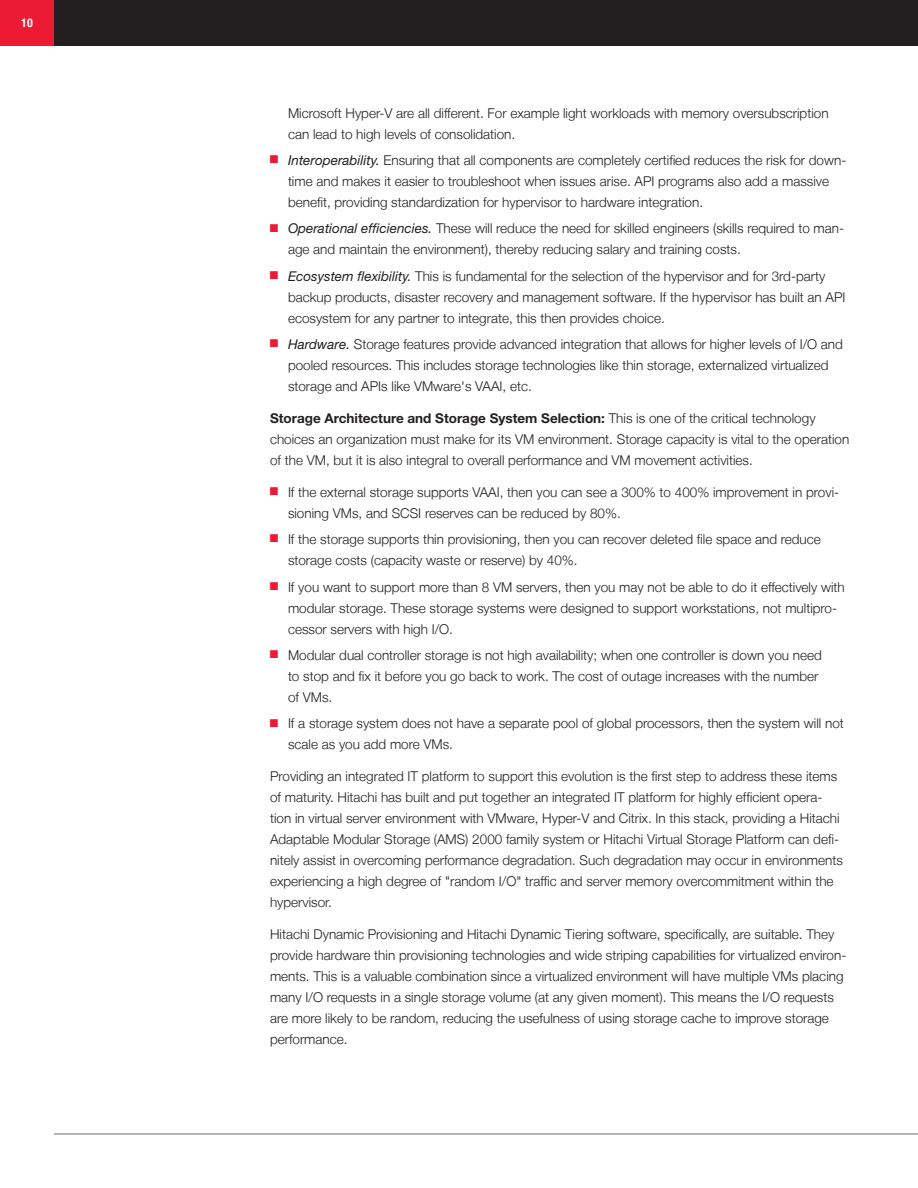
<style>
.page{position:relative;width:918px;height:1188px;background:#fff}
.page>*{position:absolute;margin:0;border:0;box-sizing:border-box;transform-origin:0 0}
.t1{font:300 13.5px/21px "Helvetica Neue LT";color:#231f20}
.t2{font:700 13.5px "Helvetica Neue LT Std";color:#231f20}
.t3{font:700 condensed 12px "Helvetica Neue LT Std";color:#fff}
.s1{color:#ed1a33}
.s2{font-family:"Helvetica Neue LT Std";font-weight:400;font-style:italic}
.s3{font-family:"Helvetica Neue LT";font-weight:300}
</style>
<div class="page">
<hr style="left:54px;top:1134px;width:864px;height:1px;background:#6c6d70">
<div style="left:54px;top:0;width:864px;height:46px;background:#231f20"></div>
<div style="left:0;top:0;width:54px;height:46px;background:#ed1a33"></div>
<p class="t3" style="left:21px;top:16px;width:13px">10</p>
<p class="t1" style="left:288px;top:102px;width:542px">Microsoft Hyper-V are all different. For example light workloads with memory oversubscription can lead to high levels of consolidation.</p>
<p class="t1" style="left:288px;top:149px;width:560px;text-indent:-18px"><span class="s1">■</span> <span class="s2">Interoperability.</span> Ensuring that all components are completely certified reduces the risk for down&shy;time and makes it easier to troubleshoot when issues arise. API programs also add a massive benefit, providing standardization for hypervisor to hardware integration.</p>
<p class="t1" style="left:288px;top:218px;width:558px;text-indent:-18px"><span class="s1">■</span> <span class="s2">Operational efficiencies.</span> These will reduce the need for skilled engineers (skills required to man&shy;age and maintain the environment), thereby reducing salary and training costs.</p>
<p class="t1" style="left:288px;top:265px;width:559px;text-indent:-18px"><span class="s1">■</span> <span class="s2">Ecosystem flexibility.</span> This is fundamental for the selection of the hypervisor and for 3rd-party backup products, disaster recovery and management software. If the hypervisor has built an API ecosystem for any partner to integrate, this then provides choice.</p>
<p class="t1" style="left:288px;top:334px;width:556px;text-indent:-18px"><span class="s1">■</span> <span class="s2">Hardware.</span> Storage features provide advanced integration that allows for higher levels of I/O and pooled resources. This includes storage technologies like thin storage, externalized virtualized storage and APIs like VMware's VAAI, etc.</p>
<p class="t2" style="left:270px;top:410px;width:547px">Storage Architecture and Storage System Selection: <span class="s3">This is one of the critical technology</span></p>
<p class="t1" style="left:270px;top:428px;width:581px">choices an organization must make for its VM environment. Storage capacity is vital to the operation of the VM, but it is also integral to overall performance and VM movement activities.</p>
<p class="t1" style="left:288px;top:481px;width:553px;text-indent:-18px"><span class="s1">■</span> If the external storage supports VAAI, then you can see a 300% to 400% improvement in provi&shy;sioning VMs, and SCSI reserves can be reduced by 80%.</p>
<p class="t1" style="left:288px;top:529px;width:534px;text-indent:-18px"><span class="s1">■</span> If the storage supports thin provisioning, then you can recover deleted file space and reduce storage costs (capacity waste or reserve) by 40%.</p>
<p class="t1" style="left:288px;top:576px;width:558px;text-indent:-18px"><span class="s1">■</span> If you want to support more than 8 VM servers, then you may not be able to do it effectively with modular storage. These storage systems were designed to support workstations, not multipro&shy;cessor servers with high I/O.</p>
<p class="t1" style="left:288px;top:644px;width:535px;text-indent:-18px"><span class="s1">■</span> Modular dual controller storage is not high availability; when one controller is down you need to stop and fix it before you go back to work. The cost of outage increases with the number of VMs.</p>
<p class="t1" style="left:288px;top:713px;width:557px;text-indent:-18px"><span class="s1">■</span> If a storage system does not have a separate pool of global processors, then the system will not scale as you add more VMs.</p>
<p class="t1" style="left:270px;top:766px;width:574px">Providing an integrated IT platform to support this evolution is the first step to address these items of maturity. Hitachi has built and put together an integrated IT platform for highly efficient opera&shy;tion in virtual server environment with VMware, Hyper-V and Citrix. In this stack, providing a Hitachi Adaptable Modular Storage (AMS) 2000 family system or Hitachi Virtual Storage Platform can defi&shy;nitely assist in overcoming performance degradation. Such degradation may occur in environments experiencing a high degree of "random I/O" traffic and server memory overcommitment within the hypervisor.</p>
<p class="t1" style="left:270px;top:924px;width:578px">Hitachi Dynamic Provisioning and Hitachi Dynamic Tiering software, specifically, are suitable. They provide hardware thin provisioning technologies and wide striping capabilities for virtualized environ&shy;ments. This is a valuable combination since a virtualized environment will have multiple VMs placing many I/O requests in a single storage volume (at any given moment). This means the I/O requests are more likely to be random, reducing the usefulness of using storage cache to improve storage performance.</p>
</div>
